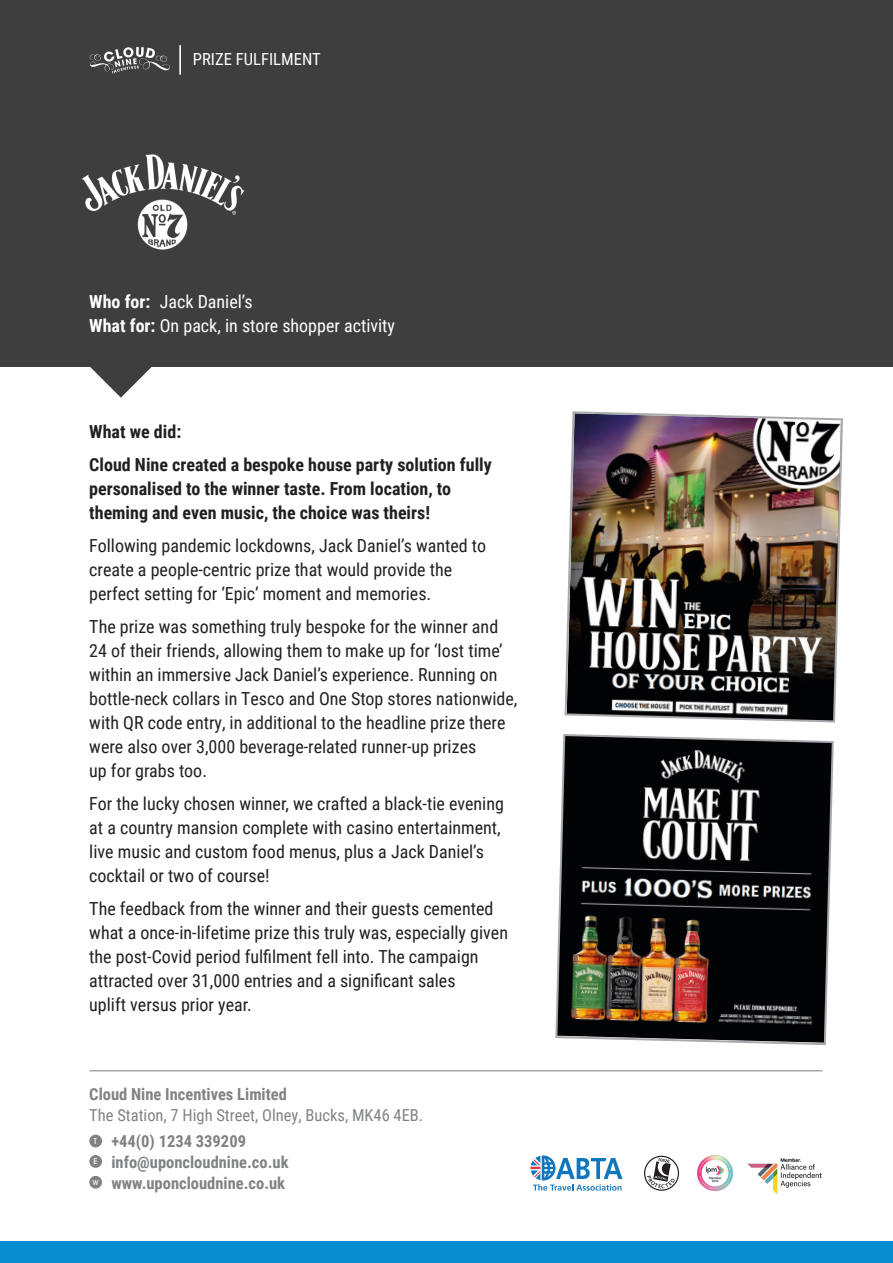
<style>
.page{position:relative;width:893px;height:1263px;background:#fff}
.page>*{position:absolute;margin:0;border:0;box-sizing:border-box;transform-origin:0 0}
.t1{font:18px/24px "Roboto Condensed";color:#231f20}
.t2{font:700 18px "Roboto Condensed";color:#231f20}
.t3{font:18px "Roboto Condensed";color:#fff}
.t4{font:16.65px "Roboto Condensed";color:#fff}
.t5{font:700 16.5px "Roboto Condensed";color:#808285}
.t6{font:16.5px "Roboto Condensed";color:#808285}
.t7{font:500 7.8px "Avant Garde";color:#fff}
.t8{font:500 6.75px "Avant Garde";color:#fff}
.s1{font-weight:700}
</style>
<div class="page">
<div style="left:89px;top:1134px;width:13px;height:13px;background:#808285;border-radius:50%"></div>
<div style="left:89px;top:1155px;width:13px;height:13px;background:#808285;border-radius:50%"></div>
<div style="left:89px;top:1176px;width:13px;height:12px;background:#808285;border-radius:50%"></div>
<hr style="left:89px;top:1070px;width:733px;height:1px;background:#a8a9ad">
<div style="left:0;top:1242px;width:893px;height:21px;background:#068ed0"></div>
<div style="left:0;top:0;width:893px;height:367px;background:#3e3e3f"></div>
<svg style="left:90px;top:367px;width:62px;height:31px"></svg>
<img style="left:564px;top:411px;width:279px;height:312px">
<svg style="left:555px;top:734px;width:279px;height:311px;background:#383331"></svg>
<hr style="left:179px;top:45px;width:2px;height:30px;background:#fff">
<svg style="left:90px;top:47px;width:80px;height:27px"></svg>
<img style="left:81px;top:154px;width:164px;height:96px">
<img style="left:747px;top:1158px;width:75px;height:37px">
<svg style="left:530px;top:1155px;width:92px;height:35px"></svg>
<svg style="left:644px;top:1156px;width:35px;height:35px"></svg>
<img style="left:697px;top:1155px;width:36px;height:37px">
<p class="t4" style="left:193px;top:47px;width:130px">PRIZE FULFILMENT</p>
<p class="t3" style="left:89px;top:289px;width:165px"><span class="s1">Who for:</span> Jack Daniel’s</p>
<p class="t3" style="left:89px;top:313px;width:307px"><span class="s1">What for:</span> On pack, in store shopper activity</p>
<p class="t2" style="left:89px;top:419px;width:93px">What we did:</p>
<p class="t2" style="left:89px;top:452px;width:404px">Cloud Nine created a bespoke house party solution fully</p>
<p class="t2" style="left:89px;top:476px;width:363px">personalised to the winner taste. From location, to</p>
<p class="t2" style="left:89px;top:500px;width:342px">theming and even music, the choice was theirs!</p>
<p class="t1" style="left:89px;top:533px;width:398px">Following pandemic lockdowns, Jack Daniel’s wanted to</p>
<p class="t1" style="left:89px;top:557px;width:364px">create a people-centric prize that would provide the</p>
<p class="t1" style="left:89px;top:581px;width:344px">perfect setting for ‘Epic’ moment and memories.</p>
<p class="t1" style="left:89px;top:614px;width:410px">The prize was something truly bespoke for the winner and</p>
<p class="t1" style="left:89px;top:638px;width:415px">24 of their friends, allowing them to make up for ‘lost time’ within an immersive Jack Daniel’s experience. Running on</p>
<p class="t1" style="left:89px;top:686px;width:430px">bottle-neck collars in Tesco and One Stop stores nationwide, with QR code entry, in additional to the headline prize there were also over 3,000 beverage-related runner-up prizes</p>
<p class="t1" style="left:89px;top:758px;width:119px">up for grabs too.</p>
<p class="t1" style="left:89px;top:791px;width:416px">For the lucky chosen winner, we crafted a black-tie evening</p>
<p class="t1" style="left:89px;top:815px;width:413px">at a country mansion complete with casino entertainment,</p>
<p class="t1" style="left:89px;top:839px;width:396px">live music and custom food menus, plus a Jack Daniel’s</p>
<p class="t1" style="left:89px;top:863px;width:182px">cocktail or two of course!</p>
<p class="t1" style="left:89px;top:896px;width:406px">The feedback from the winner and their guests cemented</p>
<p class="t1" style="left:89px;top:920px;width:420px">what a once-in-lifetime prize this truly was, especially given</p>
<p class="t1" style="left:89px;top:944px;width:391px">the post-Covid period fulfilment fell into. The campaign</p>
<p class="t1" style="left:89px;top:968px;width:368px">attracted over 31,000 entries and a significant sales</p>
<p class="t1" style="left:89px;top:992px;width:164px">uplift versus prior year.</p>
<p class="t5" style="left:89px;top:1083px;width:199px">Cloud Nine Incentives Limited</p>
<p class="t6" style="left:89px;top:1104px;width:335px">The Station, 7 High Street, Olney, Bucks, MK46 4EB.</p>
<p class="t7" style="left:94px;top:1136px;width:5px">T</p>
<p class="t7" style="left:94px;top:1156px;width:6px">E</p>
<p class="t8" style="left:92px;top:1178px;width:8px">W</p>
<p class="t5" style="left:111px;top:1129px;width:136px">+44(0) 1234 339209</p>
<p class="t5" style="left:111px;top:1150px;width:179px">info@uponcloudnine.co.uk</p>
<p class="t5" style="left:111px;top:1171px;width:175px">www.uponcloudnine.co.uk</p>
</div>
